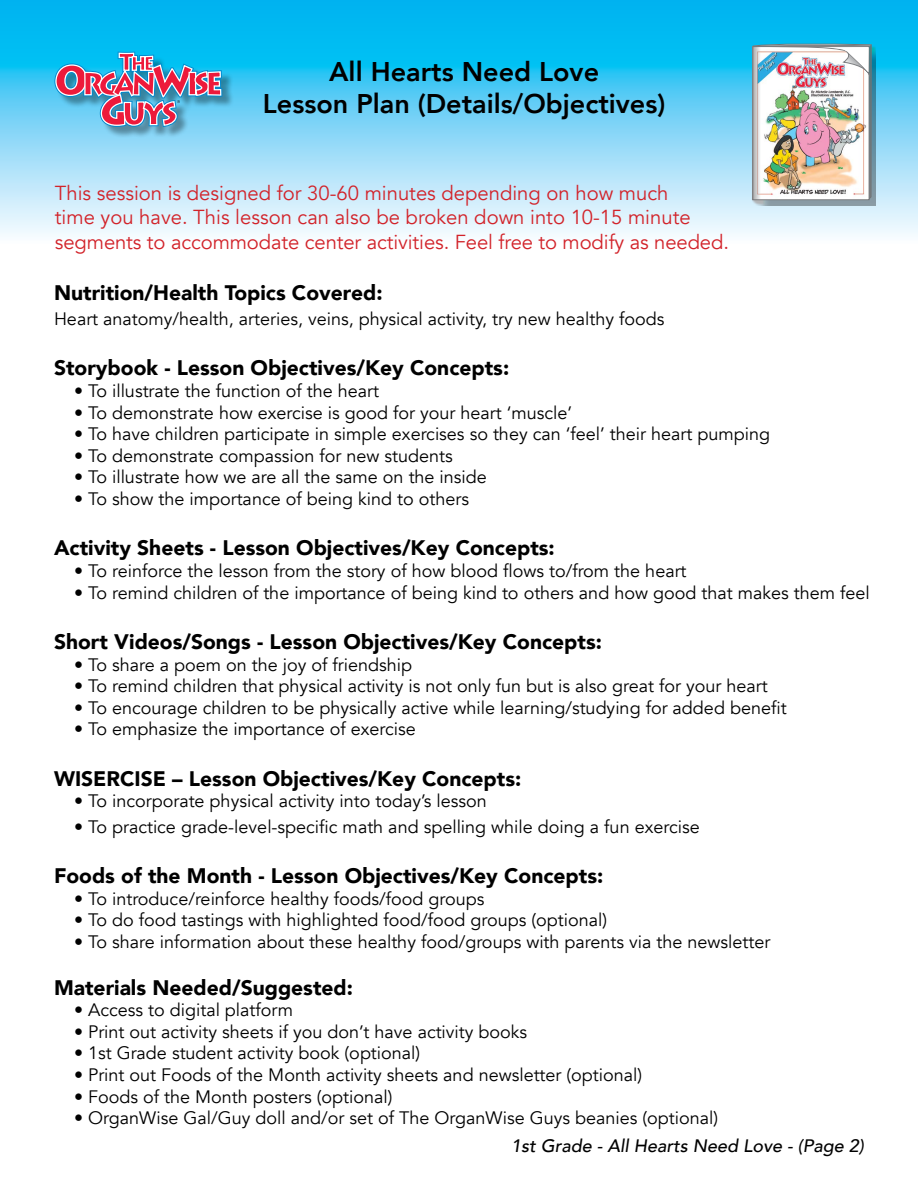
<style>
.page{position:relative;width:918px;height:1188px;background:#fff}
.page>*{position:absolute;margin:0;border:0;box-sizing:border-box;transform-origin:0 0}
.t1{font:800 27px/32.4px "Avenir";color:#000;text-align:center}
.t2{font:900 21px "Avenir";color:#000}
.t3{font:20.25px/24.3px "Avenir";color:#d2232a}
.t4{font:18px "Avenir";color:#000}
.t5{font:italic 500 18px "Avenir";color:#000}
</style>
<div class="page">
<svg style="left:0;top:0;width:918px;height:236px"></svg>
<div style="left:56px;top:53px;width:178px;height:85px;background:#000;opacity:.35"></div>
<svg style="left:53px;top:50px;width:171px;height:78px"></svg>
<img style="left:741px;top:35px;width:134px;height:171px">
<img style="left:752px;top:43px;width:120px;height:157px">
<h1 class="t1" style="left:263px;top:55px;width:404px">All Hearts Need Love<br>Lesson Plan (Details/Objectives)</h1>
<p class="t3" style="left:55px;top:181px;width:676px">This session is designed for 30-60 minutes depending on how much<br>time you have. This lesson can also be broken down into 10-15 minute segments to accommodate center activities. Feel free to modify as needed.</p>
<p class="t2" style="left:54px;top:275px;width:330px">Nutrition/Health Topics Covered:</p>
<p class="t4" style="left:54px;top:308px;width:612px">Heart anatomy/health, arteries, veins, physical activity, try new healthy foods</p>
<p class="t2" style="left:54px;top:350px;width:457px">Storybook - Lesson Objectives/Key Concepts:</p>
<p class="t4" style="left:74px;top:380px;width:307px">• To illustrate the function of the heart</p>
<p class="t4" style="left:74px;top:402px;width:500px">• To demonstrate how exercise is good for your heart ‘muscle’</p>
<p class="t4" style="left:74px;top:423px;width:698px">• To have children participate in simple exercises so they can ‘feel’ their heart pumping</p>
<p class="t4" style="left:74px;top:445px;width:380px">• To demonstrate compassion for new students</p>
<p class="t4" style="left:74px;top:467px;width:414px">• To illustrate how we are all the same on the inside</p>
<p class="t4" style="left:74px;top:488px;width:396px">• To show the importance of being kind to others</p>
<p class="t2" style="left:54px;top:530px;width:502px">Activity Sheets - Lesson Objectives/Key Concepts:</p>
<p class="t4" style="left:74px;top:560px;width:614px">• To reinforce the lesson from the story of how blood flows to/from the heart</p>
<p class="t4" style="left:74px;top:582px;width:797px">• To remind children of the importance of being kind to others and how good that makes them feel</p>
<p class="t2" style="left:54px;top:624px;width:550px">Short Videos/Songs - Lesson Objectives/Key Concepts:</p>
<p class="t4" style="left:74px;top:654px;width:340px">• To share a poem on the joy of friendship</p>
<p class="t4" style="left:74px;top:675px;width:695px">• To remind children that physical activity is not only fun but is also great for your heart</p>
<p class="t4" style="left:74px;top:697px;width:714px">• To encourage children to be physically active while learning/studying for added benefit</p>
<p class="t4" style="left:74px;top:719px;width:343px">• To emphasize the importance of exercise</p>
<p class="t2" style="left:54px;top:761px;width:469px">WISERCISE – Lesson Objectives/Key Concepts:</p>
<p class="t4" style="left:74px;top:791px;width:414px">• To incorporate physical activity into today’s lesson</p>
<p class="t4" style="left:74px;top:816px;width:627px">• To practice grade-level-specific math and spelling while doing a fun exercise</p>
<p class="t2" style="left:54px;top:858px;width:551px">Foods of the Month - Lesson Objectives/Key Concepts:</p>
<p class="t4" style="left:74px;top:888px;width:412px">• To introduce/reinforce healthy foods/food groups</p>
<p class="t4" style="left:74px;top:909px;width:535px">• To do food tastings with highlighted food/food groups (optional)</p>
<p class="t4" style="left:74px;top:931px;width:698px">• To share information about these healthy food/groups with parents via the newsletter</p>
<p class="t2" style="left:54px;top:969px;width:301px">Materials Needed/Suggested:</p>
<p class="t4" style="left:74px;top:999px;width:221px">• Access to digital platform</p>
<p class="t4" style="left:74px;top:1021px;width:455px">• Print out activity sheets if you don’t have activity books</p>
<p class="t4" style="left:74px;top:1043px;width:348px">• 1st Grade student activity book (optional)</p>
<p class="t4" style="left:74px;top:1064px;width:570px">• Print out Foods of the Month activity sheets and newsletter (optional)</p>
<p class="t4" style="left:74px;top:1086px;width:320px">• Foods of the Month posters (optional)</p>
<p class="t4" style="left:74px;top:1107px;width:646px">• OrganWise Gal/Guy doll and/or set of The OrganWise Guys beanies (optional)</p>
<p class="t5" style="left:511px;top:1135px;width:354px">1st Grade - All Hearts Need Love - (Page 2)</p>
</div>
